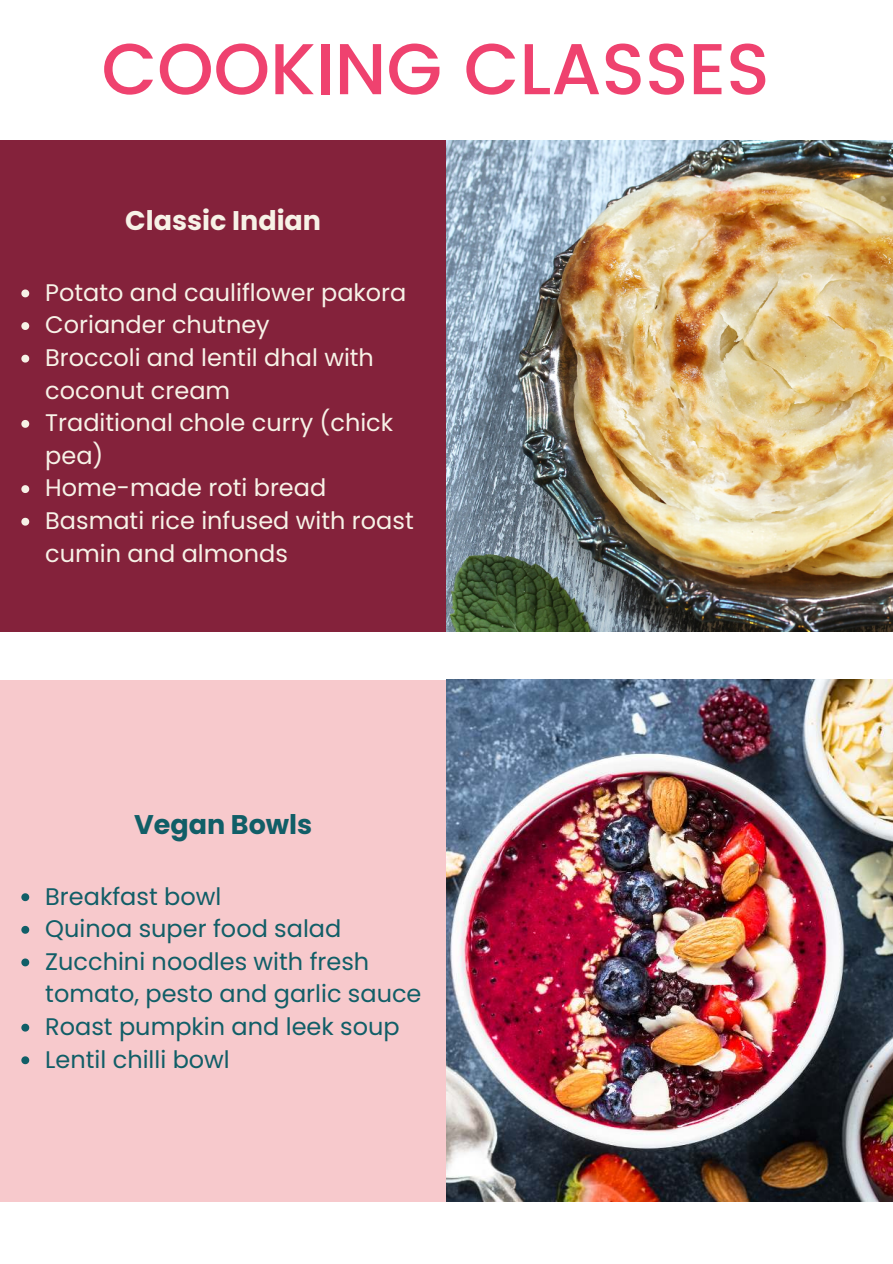
<style>
.page{position:relative;width:893px;height:1264px;background:#fff}
.page>*{position:absolute;margin:0;border:0;box-sizing:border-box;transform-origin:0 0}
.t1{font:500 72px "Poppins";color:#ef426f}
.t2{font:700 27px "Poppins";color:#f7f2e7}
.t3{font:700 27px "Poppins";color:#115e67}
.t4{font:24px/32.5px "Poppins";color:#f7f2e7}
.t5{font:24px/32.5px "Poppins";color:#115e67}
</style>
<div class="page">
<div style="left:0;top:140px;width:446px;height:491px;background:#84223b"></div>
<svg style="left:21px;top:289px;width:8px;height:8px"></svg>
<svg style="left:21px;top:322px;width:8px;height:8px"></svg>
<svg style="left:21px;top:355px;width:8px;height:7px"></svg>
<svg style="left:21px;top:420px;width:8px;height:8px"></svg>
<svg style="left:21px;top:485px;width:8px;height:8px"></svg>
<svg style="left:21px;top:518px;width:8px;height:7px"></svg>
<img style="left:446px;top:140px;width:446px;height:491px">
<div style="left:0;top:679px;width:446px;height:522px;background:#f7c9cc"></div>
<svg style="left:21px;top:893px;width:8px;height:8px"></svg>
<svg style="left:21px;top:925px;width:8px;height:8px"></svg>
<svg style="left:21px;top:958px;width:8px;height:8px"></svg>
<svg style="left:21px;top:1023px;width:8px;height:8px"></svg>
<svg style="left:21px;top:1056px;width:8px;height:8px"></svg>
<img style="left:446px;top:679px;width:446px;height:522px">
<h1 class="t1" style="left:101px;top:16px;width:669px">COOKING CLASSES</h1>
<p class="t2" style="left:125px;top:205px;width:197px">Classic Indian</p>
<p class="t4" style="left:45px;top:276px;width:370px">Potato and cauliflower pakora<br>Coriander chutney<br>Broccoli and lentil dhal with coconut cream<br>Traditional chole curry (chick pea)<br>Home-made roti bread<br>Basmati rice infused with roast cumin and almonds</p>
<p class="t3" style="left:134px;top:808px;width:180px">Vegan Bowls</p>
<p class="t5" style="left:45px;top:880px;width:377px">Breakfast bowl<br>Quinoa super food salad<br>Zucchini noodles with fresh tomato, pesto and garlic sauce<br>Roast pumpkin and leek soup<br>Lentil chilli bowl</p>
</div>
